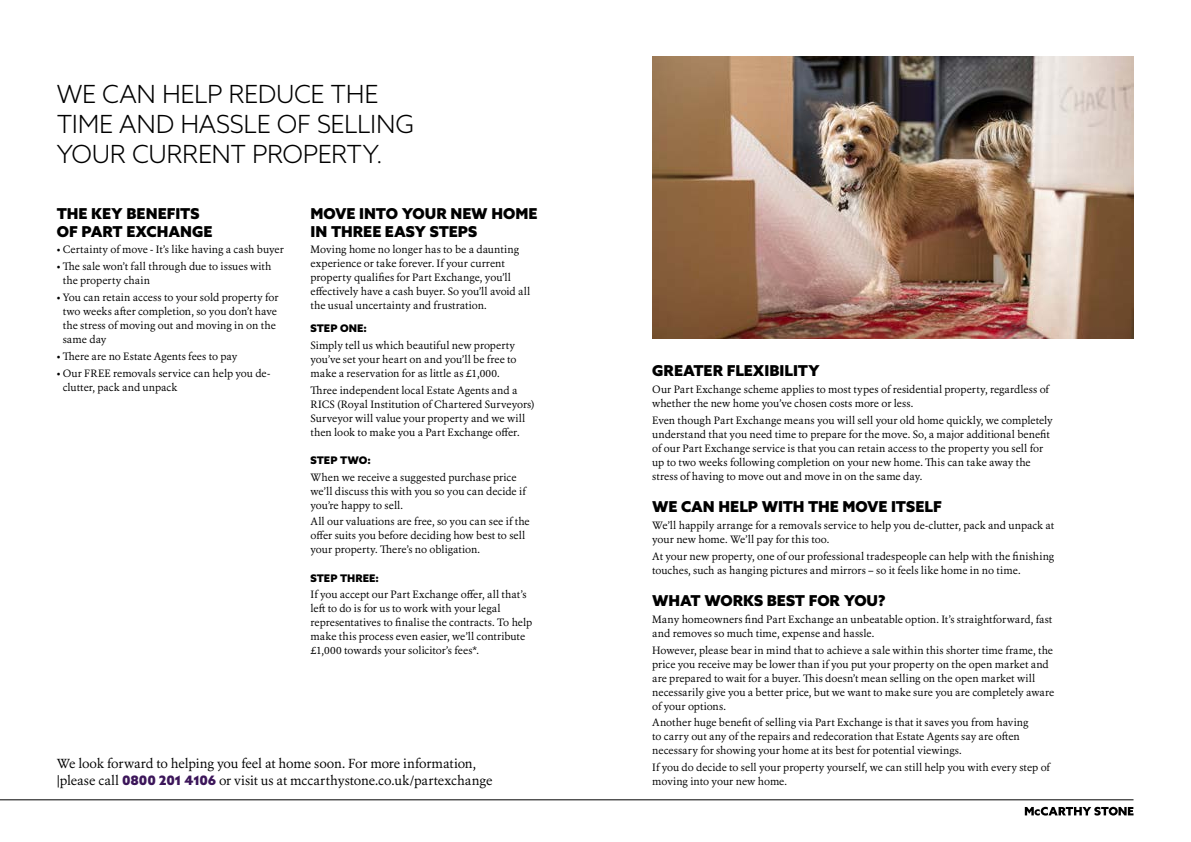
<style>
.page{position:relative;width:1191px;height:842px;background:#fff}
.page>*{position:absolute;margin:0;border:0;box-sizing:border-box;transform-origin:0 0}
.t1{font:300 25px/30px "Azo Sans Mc S";letter-spacing:-.015em;color:#000}
.t2{font:900 15px/18px "Azo Sans Mc S";color:#000}
.t3{font:13px/17px "Erato";letter-spacing:-.01em;color:#000}
.t4{font:10.5px/14px "Erato";color:#000}
.t5{font:900 10.5px "Azo Sans Mc S";letter-spacing:.005em;color:#000}
.s1{font-family:"Azo Sans Mc S";font-weight:900;color:#3c165a}
</style>
<div class="page">
<hr style="left:0;top:799px;width:1133px;height:1px;background:#000">
<svg style="left:1024px;top:807px;width:109px;height:8px"></svg>
<img style="left:652px;top:57px;width:481px;height:282px">
<p class="t1" style="left:57px;top:79px;width:359px">WE CAN HELP REDUCE THE<br>TIME AND HASSLE OF SELLING<br>YOUR CURRENT PROPERTY.</p>
<p class="t2" style="left:57px;top:204px;width:157px">THE KEY BENEFITS<br>OF PART EXCHANGE</p>
<p class="t4" style="left:57px;top:243px;width:229px">• Certainty of move - It’s like having a cash buyer</p>
<p class="t4" style="left:63px;top:260px;width:210px;text-indent:-6px">• The sale won’t fall through due to issues with the property chain</p>
<p class="t4" style="left:63px;top:290px;width:217px;text-indent:-6px">• You can retain access to your sold property for two weeks after completion, so you don’t have the stress of moving out and moving in on the same day</p>
<p class="t4" style="left:57px;top:349px;width:182px">• There are no Estate Agents fees to pay</p>
<p class="t4" style="left:63px;top:366px;width:209px;text-indent:-6px">• Our FREE removals service can help you de&shy;clutter, pack and unpack</p>
<p class="t2" style="left:310px;top:204px;width:228px">MOVE INTO YOUR NEW HOME<br>IN THREE EASY STEPS</p>
<p class="t4" style="left:310px;top:243px;width:221px">Moving home no longer has to be a daunting experience or take forever. If your current property qualifies for Part Exchange, you’ll effectively have a cash buyer. So you’ll avoid all the usual uncertainty and frustration.</p>
<p class="t5" style="left:310px;top:322px;width:58px">STEP ONE:</p>
<p class="t4" style="left:310px;top:338px;width:208px">Simply tell us which beautiful new property you’ve set your heart on and you’ll be free to make a reservation for as little as £1,000.</p>
<p class="t4" style="left:310px;top:383px;width:225px">Three independent local Estate Agents and a RICS (Royal Institution of Chartered Surveyors)<br>Surveyor will value your property and we will then look to make you a Part Exchange offer.</p>
<p class="t5" style="left:310px;top:454px;width:62px">STEP TWO:</p>
<p class="t4" style="left:310px;top:470px;width:217px">When we receive a suggested purchase price we’ll discuss this with you so you can decide if you’re happy to sell.</p>
<p class="t4" style="left:310px;top:515px;width:221px">All our valuations are free, so you can see if the offer suits you before deciding how best to sell your property. There’s no obligation.</p>
<p class="t5" style="left:310px;top:571px;width:70px">STEP THREE:</p>
<p class="t4" style="left:310px;top:588px;width:223px">If you accept our Part Exchange offer, all that’s left to do is for us to work with your legal representatives to finalise the contracts. To help make this process even easier, we’ll contribute £1,000 towards your solicitor’s fees*.</p>
<p class="t3" style="left:57px;top:755px;width:437px">We look forward to helping you feel at home soon. For more information, |please call <span class="s1">0800 201 4106</span> or visit us at mccarthystone.co.uk/partexchange</p>
<p class="t2" style="left:652px;top:362px;width:169px">GREATER FLEXIBILITY</p>
<p class="t4" style="left:652px;top:382px;width:398px">Our Part Exchange scheme applies to most types of residential property, regardless of whether the new home you’ve chosen costs more or less.</p>
<p class="t4" style="left:652px;top:413px;width:402px">Even though Part Exchange means you will sell your old home quickly, we completely understand that you need time to prepare for the move. So, a major additional benefit of our Part Exchange service is that you can retain access to the property you sell for up to two weeks following completion on your new home. This can take away the stress of having to move out and move in on the same day.</p>
<p class="t2" style="left:652px;top:498px;width:291px">WE CAN HELP WITH THE MOVE ITSELF</p>
<p class="t4" style="left:652px;top:518px;width:403px">We’ll happily arrange for a removals service to help you de-clutter, pack and unpack at your new home. We’ll pay for this too.</p>
<p class="t4" style="left:652px;top:549px;width:403px">At your new property, one of our professional tradespeople can help with the finishing touches, such as hanging pictures and mirrors – so it feels like home in no time.</p>
<p class="t2" style="left:652px;top:592px;width:235px">WHAT WORKS BEST FOR YOU?</p>
<p class="t4" style="left:652px;top:612px;width:402px">Many homeowners find Part Exchange an unbeatable option. It’s straightforward, fast and removes so much time, expense and hassle.</p>
<p class="t4" style="left:652px;top:643px;width:403px">However, please bear in mind that to achieve a sale within this shorter time frame, the price you receive may be lower than if you put your property on the open market and are prepared to wait for a buyer. This doesn’t mean selling on the open market will necessarily give you a better price, but we want to make sure you are completely aware of your options.</p>
<p class="t4" style="left:652px;top:716px;width:378px">Another huge benefit of selling via Part Exchange is that it saves you from having to carry out any of the repairs and redecoration that Estate Agents say are often necessary for showing your home at its best for potential viewings.</p>
<p class="t4" style="left:652px;top:761px;width:399px">If you do decide to sell your property yourself, we can still help you with every step of moving into your new home.</p>
</div>
